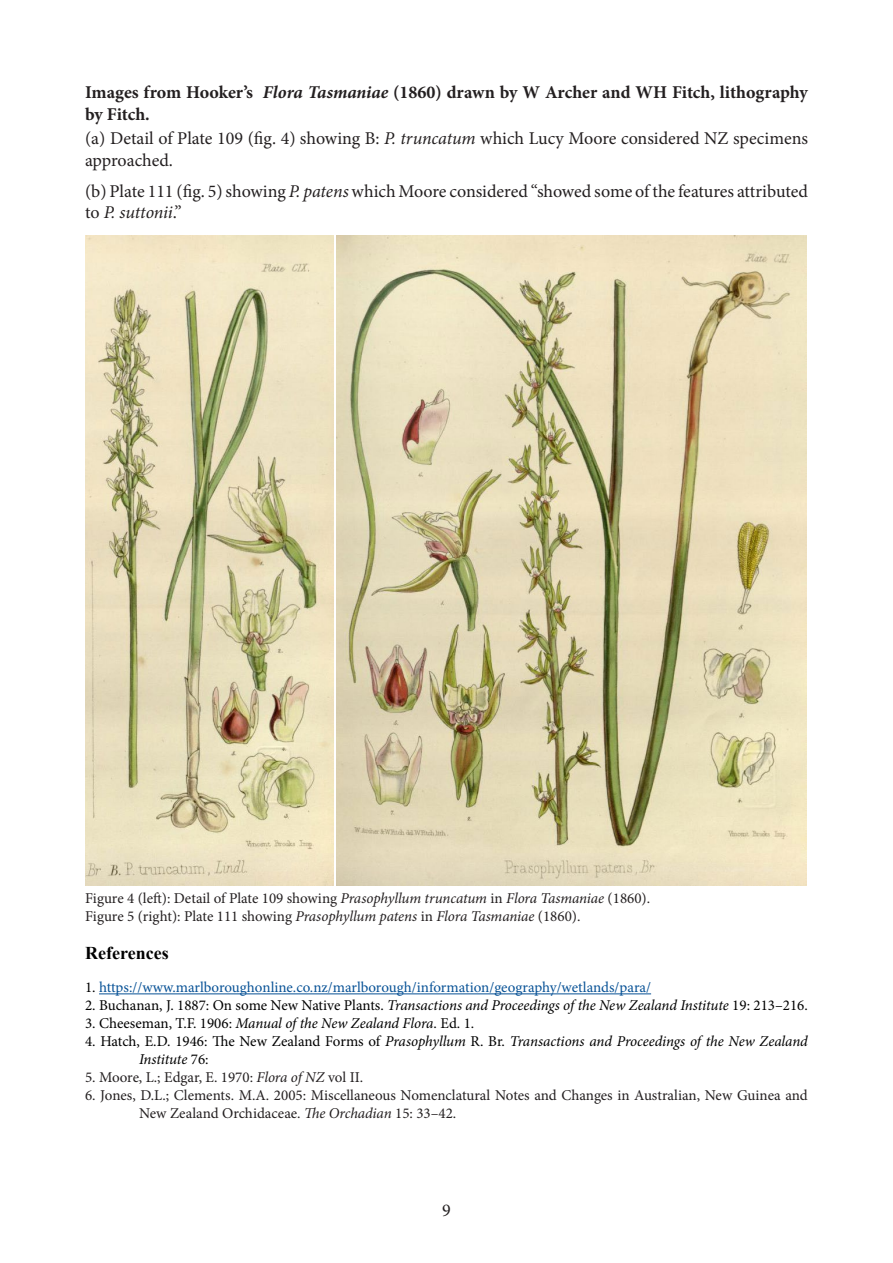
<style>
.page{position:relative;width:893px;height:1263px;background:#fff}
.page>*{position:absolute;margin:0;border:0;box-sizing:border-box;transform-origin:0 0}
.Normal_Newsletter_bo{font:18px/21.6px "Minion Pro";letter-spacing:-.005em;color:#231f20}
.Heading_3{font:700 18px/21.6px "Minion Pro";color:#231f20}
.t1{font:700 18px "Times New Roman";color:#000}
.References{font:15px/18px "Minion Pro";color:#231f20}
.References-2{font:15px "Minion Pro";color:#000}
.References-3{font:italic 15px/18px "Minion Pro";letter-spacing:-.01em;color:#000}
.References-4{font:15px "Minion Pro";letter-spacing:-.005em;color:#085296}
.s1{font-style:italic}
.s2{color:#000}
.s3{font-style:normal}
</style>
<div class="page">
<hr style="left:99px;top:993px;width:552px;height:1px;background:#085296">
<img style="left:85px;top:236px;width:248px;height:649px">
<img style="left:337px;top:236px;width:469px;height:649px">
<p class="Heading_3" style="left:85px;top:81px;width:724px">Images from Hooker’s <span class="s1">Flora Tasmaniae</span> (1860) drawn by W Archer and WH Fitch, lithography by Fitch.</p>
<p class="Normal_Newsletter_bo" style="left:85px;top:128px;width:724px">(a) Detail of Plate 109 (fig. 4) showing B: <span class="s1">P. truncatum</span> which Lucy Moore considered NZ specimens approached.</p>
<p class="Normal_Newsletter_bo" style="left:85px;top:180px;width:724px">(b) Plate 111 (fig. 5) showing <span class="s1">P. patens</span> which Moore considered “showed some of the features attributed to <span class="s1">P. suttonii</span>.”</p>
<p class="References" style="left:85px;top:889px;width:567px">Figure 4 (left): Detail of Plate 109 showing <span class="s1">Prasophyllum truncatum</span> in <span class="s1">Flora Tasmaniae</span> (1860).</p>
<p class="References" style="left:85px;top:907px;width:497px">Figure 5 (right): Plate 111 showing <span class="s1">Prasophyllum patens</span> in <span class="s1">Flora Tasmaniae</span> (1860).</p>
<p class="t1" style="left:85px;top:941px;width:85px">References</p>
<p class="References-4" style="left:85px;top:977px;width:568px"><span class="s2">1.</span> https://www.marlboroughonline.co.nz/marlborough/information/geography/wetlands/para/</p>
<p class="References-2" style="left:85px;top:995px;width:724px">2. Buchanan, J. 1887: On some New Native Plants. <span class="s1">Transactions and Proceedings of the New Zealand Institute</span> 19: 213–216.</p>
<p class="References-2" style="left:85px;top:1013px;width:391px">3. Cheeseman, T.F. 1906: <span class="s1">Manual of the New Zealand Flora</span>. Ed. 1.</p>
<p class="References-3" style="left:139px;top:1032px;width:670px;text-indent:-54px"><span class="s3">4. Hatch, E.D. 1946: The New Zealand Forms of</span> Prasophyllum <span class="s3">R. Br.</span> Transactions and Proceedings of the New Zealand<br>Institute <span class="s3">76:</span></p>
<p class="References" style="left:85px;top:1069px;width:280px">5. Moore, L.; Edgar, E. 1970: <span class="s1">Flora of NZ</span> vol II.</p>
<p class="References" style="left:139px;top:1087px;width:670px;text-indent:-54px">6. Jones, D.L.; Clements. M.A. 2005: Miscellaneous Nomenclatural Notes and Changes in Australian, New Guinea and<br>New Zealand Orchidaceae. <span class="s1">The Orchadian</span> 15: 33–42.</p>
<p class="Normal_Newsletter_bo" style="left:442px;top:1199px;width:10px">9</p>
</div>
